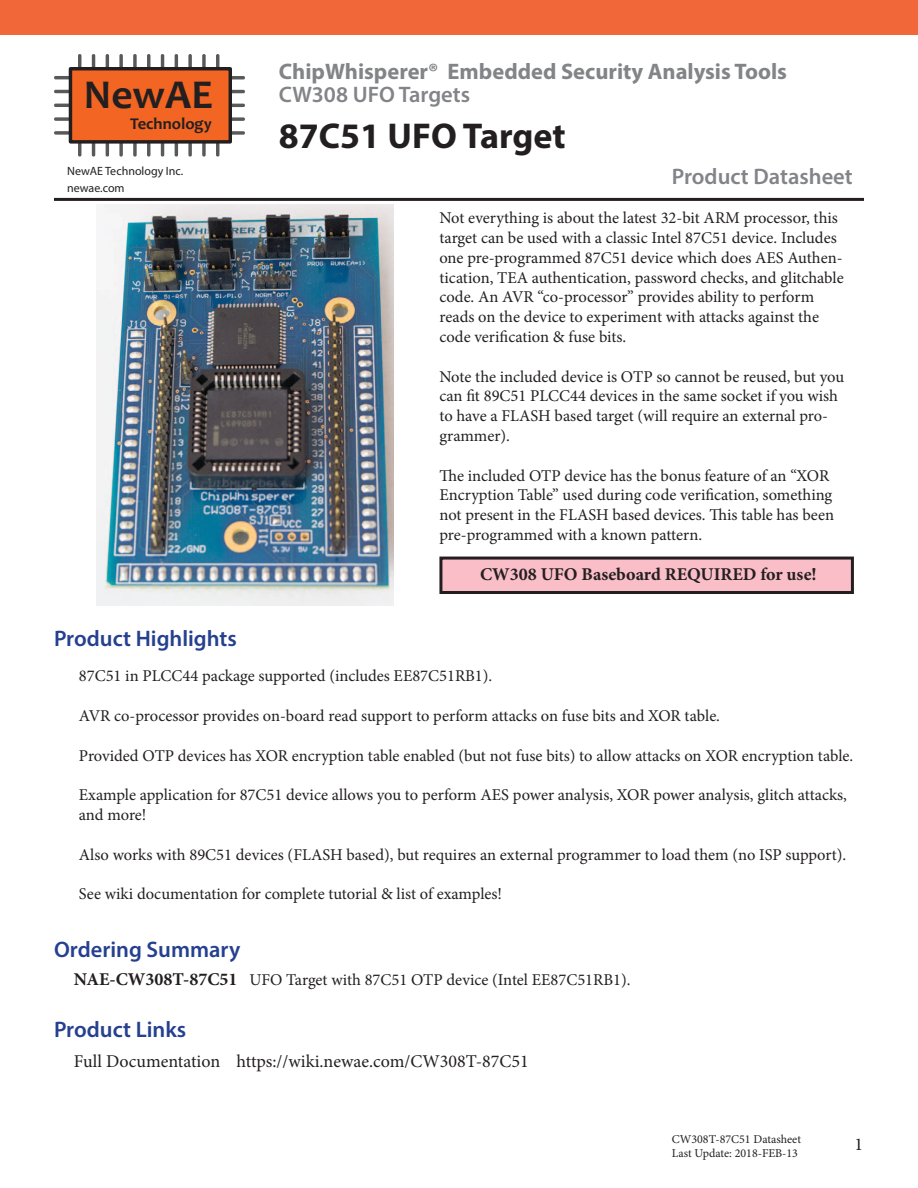
<style>
.page{position:relative;width:918px;height:1188px;background:#fff}
.page>*{position:absolute;margin:0;border:0;box-sizing:border-box;transform-origin:0 0}
.t1{font:700 41.4px "Candara";color:#231f20}
.t2{font:700 36px "Myriad Pro";color:#231f20}
.t3{font:600 22.5px "Myriad Pro";color:#25408f}
.t4{font:700 22.5px "Myriad Pro";color:#828487}
.t5{font:600 22.5px "Myriad Pro";color:#828487}
.t6{font:18px "Minion Pro";color:#231f20}
.t7{font:700 18px "Minion Pro";color:#231f20}
.t8{font:16.5px/19.8px "Minion Pro";color:#231f20}
.t9{font:700 16.5px "Candara";color:#231f20}
.t10{font:12px/14.4px "Minion Pro";color:#231f20}
.t11{font:12px/16.4px "Myriad Pro";color:#231f20}
.s1{font-weight:700;font-size:18px}
</style>
<div class="page">
<svg style="left:232px;top:76px;width:13px;height:3px"></svg>
<svg style="left:232px;top:90px;width:13px;height:3px"></svg>
<svg style="left:232px;top:104px;width:13px;height:3px"></svg>
<svg style="left:232px;top:117px;width:13px;height:4px"></svg>
<svg style="left:232px;top:131px;width:13px;height:4px"></svg>
<svg style="left:54px;top:76px;width:15px;height:3px"></svg>
<svg style="left:54px;top:90px;width:15px;height:3px"></svg>
<svg style="left:54px;top:104px;width:15px;height:3px"></svg>
<svg style="left:54px;top:117px;width:15px;height:4px"></svg>
<svg style="left:54px;top:131px;width:15px;height:4px"></svg>
<svg style="left:78px;top:54px;width:3px;height:13px"></svg>
<svg style="left:92px;top:54px;width:3px;height:13px"></svg>
<svg style="left:106px;top:54px;width:3px;height:13px"></svg>
<svg style="left:119px;top:54px;width:4px;height:13px"></svg>
<svg style="left:133px;top:54px;width:4px;height:13px"></svg>
<svg style="left:147px;top:54px;width:3px;height:13px"></svg>
<svg style="left:161px;top:54px;width:3px;height:13px"></svg>
<svg style="left:175px;top:54px;width:3px;height:13px"></svg>
<svg style="left:188px;top:54px;width:4px;height:13px"></svg>
<svg style="left:202px;top:54px;width:4px;height:13px"></svg>
<svg style="left:216px;top:54px;width:3px;height:13px"></svg>
<svg style="left:78px;top:144px;width:3px;height:13px"></svg>
<svg style="left:92px;top:144px;width:3px;height:13px"></svg>
<svg style="left:106px;top:144px;width:3px;height:13px"></svg>
<svg style="left:119px;top:144px;width:4px;height:13px"></svg>
<svg style="left:133px;top:144px;width:4px;height:13px"></svg>
<svg style="left:147px;top:144px;width:3px;height:13px"></svg>
<svg style="left:161px;top:144px;width:3px;height:13px"></svg>
<svg style="left:175px;top:144px;width:3px;height:13px"></svg>
<svg style="left:188px;top:144px;width:4px;height:13px"></svg>
<svg style="left:202px;top:144px;width:4px;height:13px"></svg>
<svg style="left:216px;top:144px;width:3px;height:13px"></svg>
<div style="left:69px;top:67px;width:163px;height:77px;background:#f26522;border:3px solid #231f20"></div>
<hr style="left:54px;top:198px;width:810px;height:3px;background:#231f20">
<div style="left:0;top:0;width:918px;height:34px;background:#f2673a"></div>
<div style="left:441px;top:558px;width:411px;height:34px;background:#f9bec8"></div>
<div style="left:439px;top:557px;width:415px;height:37px;border:3px solid #231f20"></div>
<img style="left:96px;top:205px;width:297px;height:401px">
<h1 class="t1" style="left:84px;top:69px;width:131px">NewAE</h1>
<p class="t9" style="left:130px;top:113px;width:83px">Technology</p>
<p class="t11" style="left:67px;top:163px;width:118px">NewAE Technology Inc. newae.com</p>
<h3 class="t3" style="left:54px;top:624px;width:184px">Product Highlights</h3>
<h3 class="t4" style="left:279px;top:57px;width:510px">ChipWhisperer® Embedded Security Analysis Tools</h3>
<h3 class="t5" style="left:279px;top:80px;width:193px">CW308 UFO Targets</h3>
<h2 class="t2" style="left:279px;top:113px;width:288px">87C51 UFO Target</h2>
<h3 class="t5" style="left:672px;top:162px;width:183px">Product Datasheet</h3>
<p class="t8" style="left:439px;top:208px;width:406px">Not everything is about the latest 32-bit ARM processor, this target can be used with a classic Intel 87C51 device. Includes one pre-programmed 87C51 device which does AES Authen&shy;tication, TEA authentication, password checks, and glitchable code. An AVR “co-processor” provides ability to perform reads on the device to experiment with attacks against the code verification &amp; fuse bits.</p>
<p class="t8" style="left:439px;top:367px;width:406px">Note the included device is OTP so cannot be reused, but you can fit 89C51 PLCC44 devices in the same socket if you wish to have a FLASH based target (will require an external pro&shy;grammer).</p>
<p class="t8" style="left:439px;top:466px;width:396px">The included OTP device has the bonus feature of an “XOR Encryption Table” used during code verification, something not present in the FLASH based devices. This table has been pre-programmed with a known pattern.</p>
<p class="t7" style="left:480px;top:562px;width:338px">CW308 UFO Baseboard REQUIRED for use!</p>
<p class="t8" style="left:79px;top:666px;width:415px">87C51 in PLCC44 package supported (includes EE87C51RB1).</p>
<p class="t8" style="left:79px;top:706px;width:643px">AVR co-processor provides on-board read support to perform attacks on fuse bits and XOR table.</p>
<p class="t8" style="left:79px;top:745px;width:776px">Provided OTP devices has XOR encryption table enabled (but not fuse bits) to allow attacks on XOR encryption table.</p>
<p class="t8" style="left:79px;top:785px;width:770px">Example application for 87C51 device allows you to perform AES power analysis, XOR power analysis, glitch attacks, and more!</p>
<p class="t8" style="left:79px;top:844px;width:769px">Also works with 89C51 devices (FLASH based), but requires an external programmer to load them (no ISP support).</p>
<p class="t8" style="left:79px;top:884px;width:425px">See wiki documentation for complete tutorial &amp; list of examples!</p>
<h3 class="t3" style="left:54px;top:935px;width:188px">Ordering Summary</h3>
<p class="t8" style="left:74px;top:970px;width:558px"><span class="s1">NAE-CW308T-87C51</span> UFO Target with 87C51 OTP device (Intel EE87C51RB1).</p>
<h3 class="t3" style="left:54px;top:1015px;width:134px">Product Links</h3>
<p class="t6" style="left:74px;top:1049px;width:456px">Full Documentation https://wiki.newae.com/CW308T-87C51</p>
<p class="t10" style="left:672px;top:1132px;width:131px">CW308T-87C51 Datasheet<br>Last Update: 2018-FEB-13</p>
<p class="t6" style="left:855px;top:1132px;width:10px">1</p>
</div>
